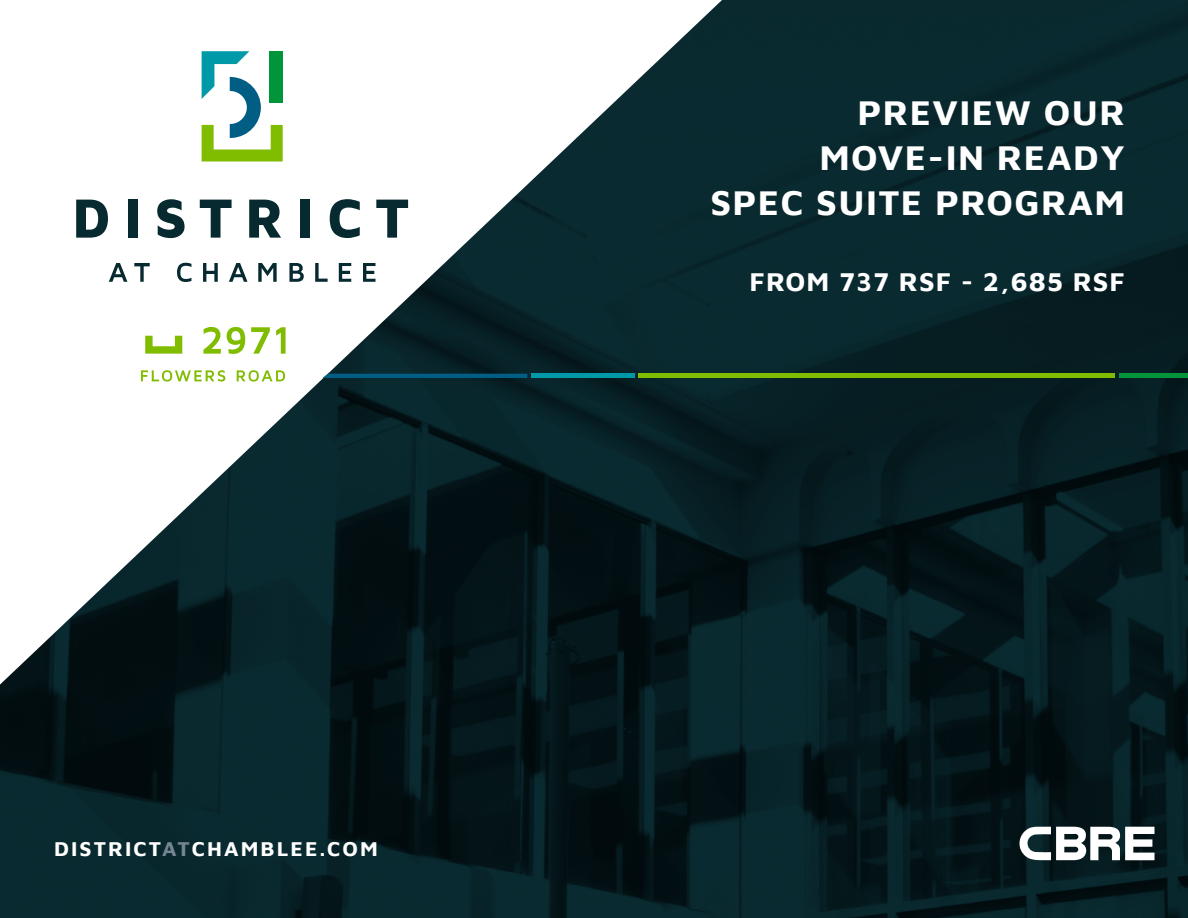
<style>
.page{position:relative;width:1188px;height:918px;background:#fff}
.page>*{position:absolute;margin:0;border:0;box-sizing:border-box;transform-origin:0 0}
.t1{font:700 36px/45px "Maven Pro";letter-spacing:.04em;color:#fff;text-align:right}
.t2{font:700 27px "Maven Pro";letter-spacing:.04em;color:#fff}
.t3{font:700 21px "Maven Pro";letter-spacing:.1em;color:#fff}
.s1{color:#758591}
</style>
<div class="page">
<img style="left:0;top:0;width:1188px;height:918px">
<svg style="left:76px;top:200px;width:32px;height:38px"></svg>
<div style="left:128px;top:200px;width:10px;height:38px;background:#062a30"></div>
<svg style="left:157px;top:199px;width:28px;height:39px"></svg>
<svg style="left:200px;top:200px;width:32px;height:38px"></svg>
<svg style="left:249px;top:200px;width:32px;height:38px"></svg>
<div style="left:300px;top:200px;width:10px;height:38px;background:#062a30"></div>
<svg style="left:330px;top:199px;width:30px;height:39px"></svg>
<svg style="left:376px;top:200px;width:32px;height:38px"></svg>
<svg style="left:109px;top:263px;width:18px;height:19px"></svg>
<svg style="left:134px;top:263px;width:16px;height:19px"></svg>
<svg style="left:177px;top:263px;width:14px;height:19px"></svg>
<svg style="left:203px;top:263px;width:15px;height:19px"></svg>
<svg style="left:229px;top:263px;width:19px;height:19px"></svg>
<svg style="left:258px;top:263px;width:19px;height:19px"></svg>
<svg style="left:289px;top:263px;width:15px;height:19px"></svg>
<svg style="left:315px;top:263px;width:13px;height:19px"></svg>
<svg style="left:339px;top:263px;width:12px;height:19px"></svg>
<svg style="left:363px;top:263px;width:13px;height:19px"></svg>
<svg style="left:202px;top:51px;width:81px;height:111px"></svg>
<hr style="left:638px;top:374px;width:477px;height:4px;background:#80bc00">
<hr style="left:531px;top:374px;width:104px;height:4px;background:#0099a8">
<svg style="left:323px;top:374px;width:204px;height:4px"></svg>
<hr style="left:1119px;top:374px;width:69px;height:4px;background:#00953b">
<svg style="left:145px;top:336px;width:37px;height:18px"></svg>
<svg style="left:203px;top:327px;width:18px;height:27px"></svg>
<svg style="left:227px;top:327px;width:18px;height:27px"></svg>
<svg style="left:251px;top:327px;width:19px;height:27px"></svg>
<svg style="left:276px;top:327px;width:10px;height:27px"></svg>
<svg style="left:141px;top:370px;width:144px;height:12px"></svg>
<svg style="left:1020px;top:827px;width:135px;height:33px"></svg>
<p class="t3" style="left:54px;top:834px;width:325px">DISTRICT<span class="s1">AT</span>CHAMBLEE.COM</p>
<p class="t1" style="left:710px;top:88px;width:416px">PREVIEW OUR<br>MOVE-IN READY<br>SPEC SUITE PROGRAM</p>
<p class="t2" style="left:750px;top:262px;width:377px">FROM 737 RSF - 2,685 RSF</p>
</div>
